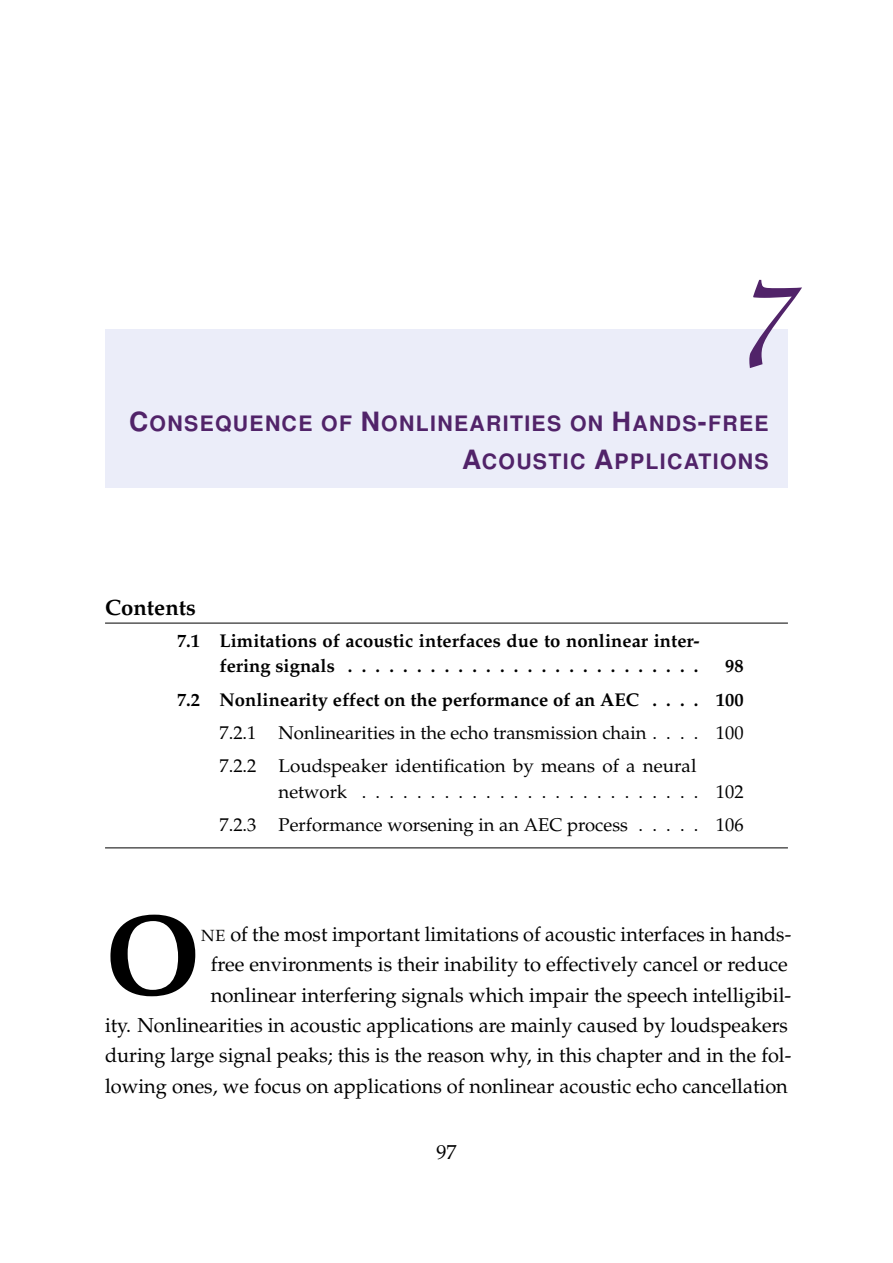
<style>
.page{position:relative;width:893px;height:1263px;background:#fff}
.page>*{position:absolute;margin:0;border:0;box-sizing:border-box;transform-origin:0 0}
.t1{font:italic 500 140.25px "URW Chancery L";color:#512369}
.t2{font:700 114.6px "URW Palladio L";color:#000}
.t3{font:700 22.2px "URW Palladio L";color:#000}
.t4{font:700 21.3px/38.2px "Nimbus San L";letter-spacing:.06em;color:#512369;text-align:right}
.t5{font:20.25px/30.5px "URW Palladio L Roma";color:#000;text-align:right}
.t6{font:18.45px/33.2px "URW Palladio L Roma";color:#000}
.t7{font:700 18.45px/25.5px "URW Palladio L";color:#000;text-align:right}
.s1{font-size:26.55px}
.s2{font-size:16.2px}
</style>
<div class="page">
<div style="left:105px;top:329px;width:683px;height:73px;background:#ebedf9"></div>
<div style="left:105px;top:393px;width:683px;height:95px;background:#ebedf9"></div>
<hr style="left:105px;top:623px;width:683px;height:1px;background:#000">
<hr style="left:105px;top:847px;width:683px;height:1px;background:#000">
<h1 class="t1" style="left:726px;top:238px;width:63px">7</h1>
<p class="t4" style="left:129px;top:405px;width:641px"><span class="s1">C</span>ONSEQUENCE OF <span class="s1">N</span>ONLINEARITIES ON <span class="s1">H</span>ANDS<span class="s1">-</span>FREE<br><span class="s1">A</span>COUSTIC <span class="s1">A</span>PPLICATIONS</p>
<p class="t3" style="left:105px;top:594px;width:93px">Contents</p>
<p class="t7" style="left:177px;top:628px;width:524px">7.1 Limitations of acoustic interfaces due to nonlinear inter&shy;feringsignals ..........................</p>
<p class="t7" style="left:177px;top:650px;width:568px;line-height:33.3px">98<br>7.2 Nonlinearity effect on the performance of an AEC . . . . 100</p>
<p class="t6" style="left:220px;top:716px;width:526px">7.2.1 Nonlinearities in the echo transmission chain . . . . 100<br>7.2.2 Loudspeaker identification by means of a neural</p>
<p class="t6" style="left:220px;top:775px;width:526px;text-align:right">network ......................... 102<br>7.2.3 Performance worsening in an AEC process . . . . . 106</p>
<h2 class="t2" style="left:105px;top:887px;width:97px">O</h2>
<p class="t5" style="left:105px;top:919px;width:688px"><span class="s2">NE</span> of the most important limitations of acoustic interfaces in hands-<br>free environments is their inability to effectively cancel or reduce<br>nonlinear interfering signals which impair the speech intelligibil-<br>ity. Nonlinearities in acoustic applications are mainly caused by loudspeakers during large signal peaks; this is the reason why, in this chapter and in the fol&shy;lowing ones, we focus on applications of nonlinear acoustic echo cancellation</p>
<p class="t5" style="left:436px;top:1137px;width:22px">97</p>
</div>
